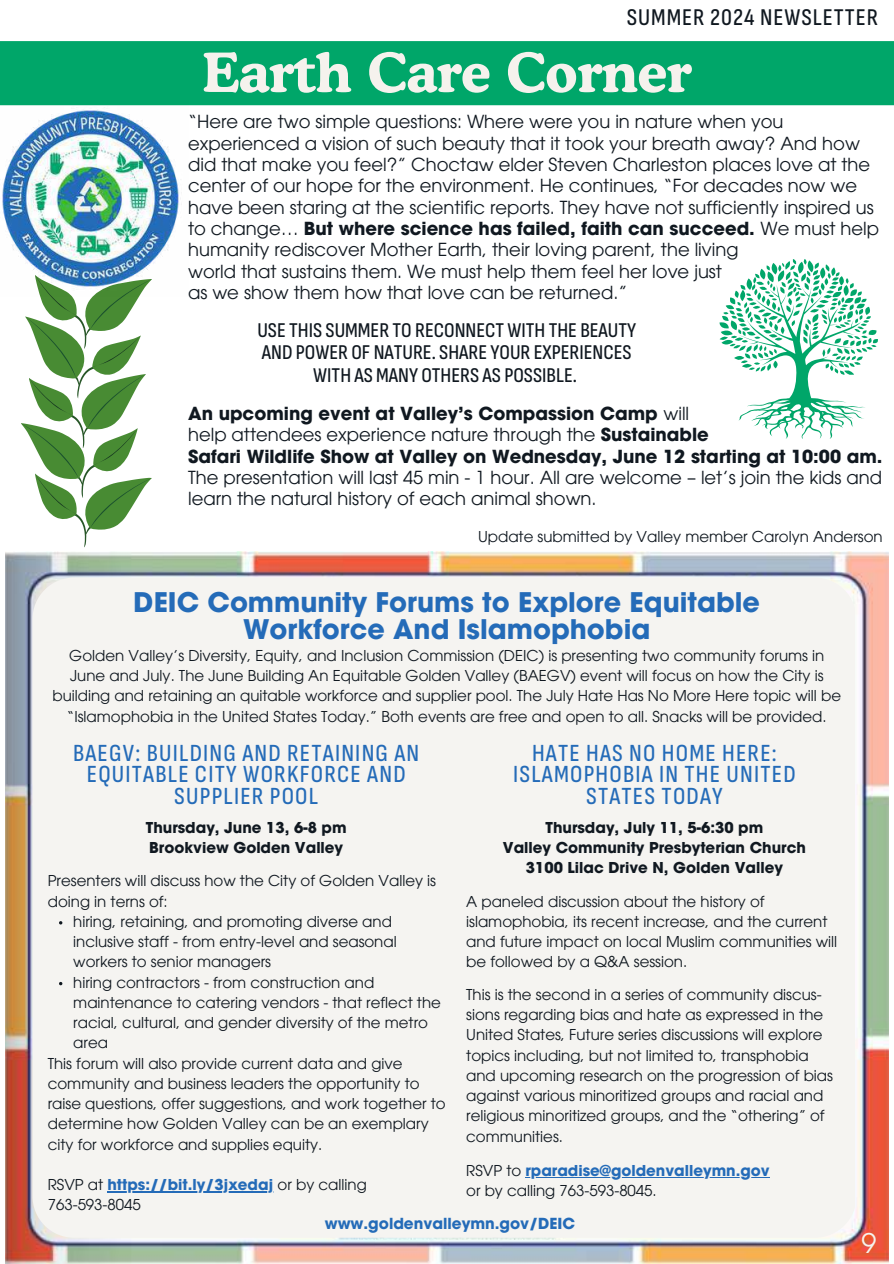
<style>
.page{position:relative;width:894px;height:1264px;background:#fff}
.page>*{position:absolute;margin:0;border:0;box-sizing:border-box;transform-origin:0 0}
.t1{font:700 54px "Cooper BT";color:#f5f2ed}
.t2{font:700 27px/27px "ITC Avant Garde Pro";color:#246bb8;text-align:center}
.t3{font:27px "ITC Avant Garde Pro";color:#f5f2ed}
.t4{font:500 24.6px/21.3px "Sofia Sans Condensed";letter-spacing:.05em;color:#246bb8;text-align:center}
.t5{font:500 24px "Sofia Sans Condensed";letter-spacing:.04em;color:#101820}
.t6{font:500 21px/22.5px "Sofia Sans Condensed";color:#101820;text-align:center}
.t7{font:18px/21.3px "ITC Avant Garde Pro";color:#101820}
.t8{font:700 18px/21.3px "ITC Avant Garde Pro";color:#101820}
.t9{font:700 15.15px "ITC Avant Garde Pro";color:#246bb8}
.t10{font:15px/20.2px "ITC Avant Garde Pro";color:#101820}
.t11{font:700 15px/20.2px "ITC Avant Garde Pro";color:#101820}
.s1{font-weight:700}
.s2{font-weight:400}
.s3{font-weight:700;color:#246bb8}
</style>
<div class="page">
<div style="left:0;top:41px;width:893px;height:64px;background:#00a669"></div>
<svg style="left:21px;top:297px;width:131px;height:251px"></svg>
<img style="left:0;top:101px;width:188px;height:196px">
<svg style="left:719px;top:259px;width:158px;height:180px"></svg>
<img style="left:5px;top:552px;width:882px;height:711px">
<div style="left:32px;top:577px;width:823px;height:660px;background:#f5f4f1"></div>
<svg style="left:59px;top:981px;width:3px;height:4px"></svg>
<hr style="left:107px;top:1191px;width:166px;height:1px;background:#246bb8">
<hr style="left:525px;top:1176px;width:244px;height:1px;background:#246bb8">
<h3 class="t5" style="left:626px;top:4px;width:253px">SUMMER 2024 NEWSLETTER</h3>
<h1 class="t1" style="left:202px;top:39px;width:490px">Earth Care Corner</h1>
<p class="t7" style="left:188px;top:111px;width:692px">“Here are two simple questions: Where were you in nature when you experienced a vision of such beauty that it took your breath away? And how did that make you feel?” Choctaw elder Steven Charleston places love at the center of our hope for the environment. He continues, “For decades now we have been staring at the scientific reports. They have not sufficiently inspired us to change… <span class="s1">But where science has failed, faith can succeed.</span> We must help</p>
<p class="t7" style="left:188px;top:239px;width:552px">humanity rediscover Mother Earth, their loving parent, the living world that sustains them. We must help them feel her love just</p>
<p class="t7" style="left:188px;top:282px;width:440px">as we show them how that love can be returned.”</p>
<h3 class="t6" style="left:257px;top:318px;width:380px">USE THIS SUMMER TO RECONNECT WITH THE BEAUTY<br>AND POWER OF NATURE. SHARE YOUR EXPERIENCES<br>WITH AS MANY OTHERS AS POSSIBLE.</h3>
<p class="t8" style="left:188px;top:402px;width:522px">An upcoming event at Valley’s Compassion Camp <span class="s2">will help attendees experience nature through the</span> Sustainable</p>
<p class="t8" style="left:188px;top:445px;width:695px">Safari Wildlife Show at Valley on Wednesday, June 12 starting at 10:00 am.</p>
<p class="t7" style="left:188px;top:466px;width:695px">The presentation will last 45 min - 1 hour. All are welcome – let’s join the kids and learn the natural history of each animal shown.</p>
<p class="t10" style="left:478px;top:526px;width:406px">Update submitted by Valley member Carolyn Anderson</p>
<h2 class="t2" style="left:134px;top:588px;width:627px">DEIC Community Forums to Explore Equitable<br>Workforce And Islamophobia</h2>
<p class="t10" style="left:52px;top:645px;width:789px;text-align:center">Golden Valley’s Diversity, Equity, and Inclusion Commission (DEIC) is presenting two community forums in June and July. The June Building An Equitable Golden Valley (BAEGV) event will focus on how the City is building and retaining an quitable workforce and supplier pool. The July Hate Has No More Here topic will be “Islamophobia in the United States Today.” Both events are free and open to all. Snacks will be provided.</p>
<h3 class="t4" style="left:73px;top:742px;width:347px">BAEGV: BUILDING AND RETAINING AN<br>EQUITABLE CITY WORKFORCE AND<br>SUPPLIER POOL</h3>
<h3 class="t4" style="left:513px;top:742px;width:284px">HATE HAS NO HOME HERE:<br>ISLAMOPHOBIA IN THE UNITED<br>STATES TODAY</h3>
<p class="t11" style="left:146px;top:817px;width:202px">Thursday, June 13, 6-8 pm<br>Brookview Golden Valley</p>
<p class="t11" style="left:502px;top:817px;width:304px;text-align:center">Thursday, July 11, 5-6:30 pm<br>Valley Community Presbyterian Church<br>3100 Lilac Drive N, Golden Valley</p>
<p class="t10" style="left:48px;top:870px;width:390px">Presenters will discuss how the City of Golden Valley is</p>
<p class="t10" style="left:48px;top:890px;width:121px">doing in terns of:</p>
<p class="t10" style="left:73px;top:911px;width:320px">hiring, retaining, and promoting diverse and</p>
<p class="t10" style="left:73px;top:931px;width:325px">inclusive staff - from entry-level and seasonal</p>
<p class="t10" style="left:73px;top:951px;width:199px">workers to senior managers</p>
<p class="t10" style="left:73px;top:971px;width:302px">hiring contractors - from construction and</p>
<p class="t10" style="left:73px;top:992px;width:369px">maintenance to catering vendors - that reflect the</p>
<p class="t10" style="left:73px;top:1012px;width:356px">racial, cultural, and gender diversity of the metro</p>
<p class="t10" style="left:73px;top:1032px;width:36px">area</p>
<p class="t10" style="left:48px;top:1052px;width:356px">This forum will also provide current data and give</p>
<p class="t10" style="left:48px;top:1073px;width:373px">community and business leaders the opportunity to</p>
<p class="t10" style="left:48px;top:1093px;width:399px">raise questions, offer suggestions, and work together to</p>
<p class="t10" style="left:48px;top:1113px;width:382px">determine how Golden Valley can be an exemplary</p>
<p class="t10" style="left:48px;top:1133px;width:276px">city for workforce and supplies equity.</p>
<p class="t10" style="left:48px;top:1174px;width:320px">RSVP at <span class="s3">https://bit.ly/3jxedaj</span> or by calling<br>763-593-8045</p>
<p class="t10" style="left:466px;top:890px;width:372px">A paneled discussion about the history of islamophobia, its recent increase, and the current and future impact on local Muslim communities will be followed by a Q&amp;A session.</p>
<p class="t10" style="left:466px;top:983px;width:368px">This is the second in a series of community discus&shy;sions regarding bias and hate as expressed in the United States, Future series discussions will explore topics including, but not limited to, transphobia and upcoming research on the progression of bias against various minoritized groups and racial and religious minoritized groups, and the “othering” of communities.</p>
<p class="t10" style="left:466px;top:1160px;width:305px">RSVP to <span class="s3">rparadise@goldenvalleymn.gov </span>or by calling 763-593-8045.</p>
<p class="t9" style="left:324px;top:1212px;width:252px">www.goldenvalleymn.gov/DEIC</p>
<h2 class="t3" style="left:861px;top:1225px;width:16px">9</h2>
</div>
